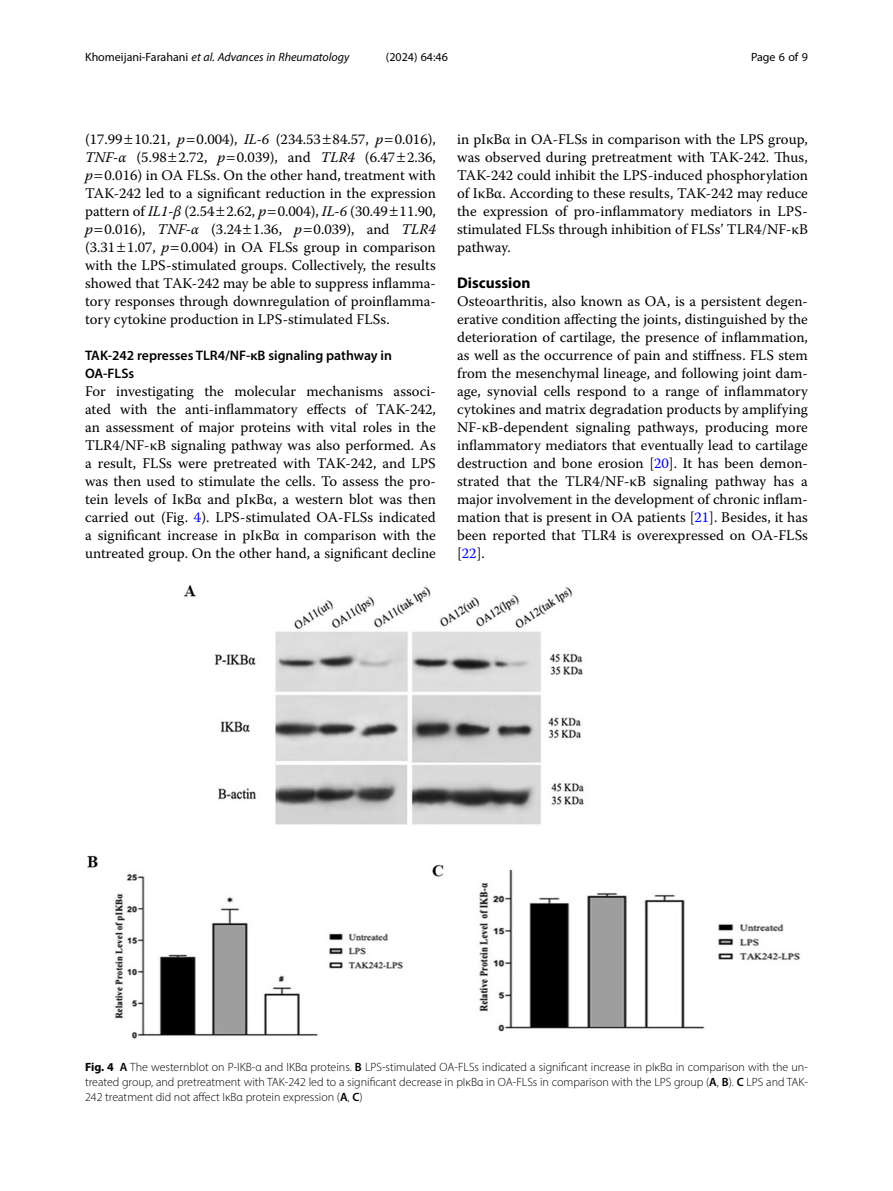
<style>
.page{position:relative;width:893px;height:1191px;background:#fff}
.page>*{position:absolute;margin:0;border:0;box-sizing:border-box;transform-origin:0 0}
.Head_1{font:700 15.45px "Myriad Pro";color:#000}
.Body_Text{font:14.7px/18px "Warnock Pro";color:#000;text-align:justify}
.Head_2{font:600 13.8px/18px "Myriad Pro";color:#000}
.Figure_Caption{font:300 12px/15px "Myriad Pro";color:#000;text-align:justify}
.t1{font:italic 12px "Myriad Pro";color:#000}
.t2{font:12px "Myriad Pro";color:#000}
.s1{font-style:normal}
.s2{font-style:italic}
.s3{color:#00f}
.s4{font-weight:700}
.s5{font-weight:600}
</style>
<div class="page">
<img style="left:87px;top:585px;width:713px;height:454px">
<p class="t1" style="left:85px;top:50px;width:266px"><span class="s1">Khomeijani-Farahani</span> et al. Advances in Rheumatology</p>
<p class="t2" style="left:386px;top:50px;width:63px">(2024) 64:46</p>
<p class="t2" style="left:751px;top:50px;width:58px">Page 6 of 9</p>
<p class="Body_Text" style="left:85px;top:130px;width:352px">(17.99 10.21, <span class="s2">p</span> 0.004), <span class="s2">IL-6</span> (234.53 84.57, <span class="s2">p</span> 0.016), <span class="s2">TNF-α</span> (5.98 2.72, <span class="s2">p</span> 0.039), and <span class="s2">TLR4</span> (6.47 2.36, <span class="s2">p</span> 0.016) in OA FLSs. On the other hand, treatment with TAK-242 led to a significant reduction in the expression pattern of <span class="s2">IL1-β</span> (2.54 2.62, <span class="s2">p</span> 0.004), <span class="s2">IL-6</span> (30.49 11.90, <span class="s2">p</span> 0.016), <span class="s2">TNF-α</span> (3.24 1.36, <span class="s2">p</span> 0.039), and <span class="s2">TLR4 </span>(3.31 1.07, <span class="s2">p</span> 0.004) in OA FLSs group in comparison with the LPS-stimulated groups. Collectively, the results showed that TAK-242 may be able to suppress inflamma&shy;tory responses through downregulation of proinflamma&shy;tory cytokine production in LPS-stimulated FLSs.</p>
<p class="Head_2" style="left:85px;top:346px;width:309px">TAK-242 represses TLR4/NF-κB signaling pathway in<br>OA-FLSs</p>
<p class="Body_Text" style="left:85px;top:382px;width:352px">For investigating the molecular mechanisms associ&shy;ated with the anti-inflammatory effects of TAK-242, an assessment of major proteins with vital roles in the TLR4/NF-κB signaling pathway was also performed. As a result, FLSs were pretreated with TAK-242, and LPS was then used to stimulate the cells. To assess the pro&shy;tein levels of IκBα and pIκBα, a western blot was then carried out (Fig. <span class="s3">4</span>). LPS-stimulated OA-FLSs indicated a significant increase in pIκBα in comparison with the untreated group. On the other hand, a significant decline</p>
<p class="Body_Text" style="left:457px;top:130px;width:352px">in pIκBα in OA-FLSs in comparison with the LPS group, was observed during pretreatment with TAK-242. Thus, TAK-242 could inhibit the LPS-induced phosphorylation of IκBα. According to these results, TAK-242 may reduce the expression of pro-inflammatory mediators in LPS&shy;stimulated FLSs through inhibition of FLSs’ TLR4/NF-κB pathway.</p>
<p class="Head_1" style="left:457px;top:273px;width:75px">Discussion</p>
<p class="Body_Text" style="left:457px;top:292px;width:352px">Osteoarthritis, also known as OA, is a persistent degen&shy;erative condition affecting the joints, distinguished by the deterioration of cartilage, the presence of inflammation, as well as the occurrence of pain and stiffness. FLS stem from the mesenchymal lineage, and following joint dam&shy;age, synovial cells respond to a range of inflammatory cytokines and matrix degradation products by amplifying NF-κB-dependent signaling pathways, producing more inflammatory mediators that eventually lead to cartilage destruction and bone erosion [<span class="s3">20</span>]. It has been demon&shy;strated that the TLR4/NF-κB signaling pathway has a major involvement in the development of chronic inflam&shy;mation that is present in OA patients [<span class="s3">21</span>]. Besides, it has been reported that TLR4 is overexpressed on OA-FLSs [<span class="s3">22</span>].</p>
<p class="Figure_Caption" style="left:85px;top:1059px;width:724px"><span class="s4">Fig. 4</span> <span class="s5">A</span> The westernblot on P-IKB-α and IKBα proteins. <span class="s5">B</span> LPS-stimulated OA-FLSs indicated a significant increase in pIκBα in comparison with the un&shy;treated group, and pretreatment with TAK-242 led to a significant decrease in pIκBα in OA-FLSs in comparison with the LPS group (<span class="s5">A</span>, <span class="s5">B</span>). <span class="s5">C</span> LPS and TAK-242 treatment did not affect IκBα protein expression (<span class="s5">A</span>, <span class="s5">C</span>)</p>
</div>
